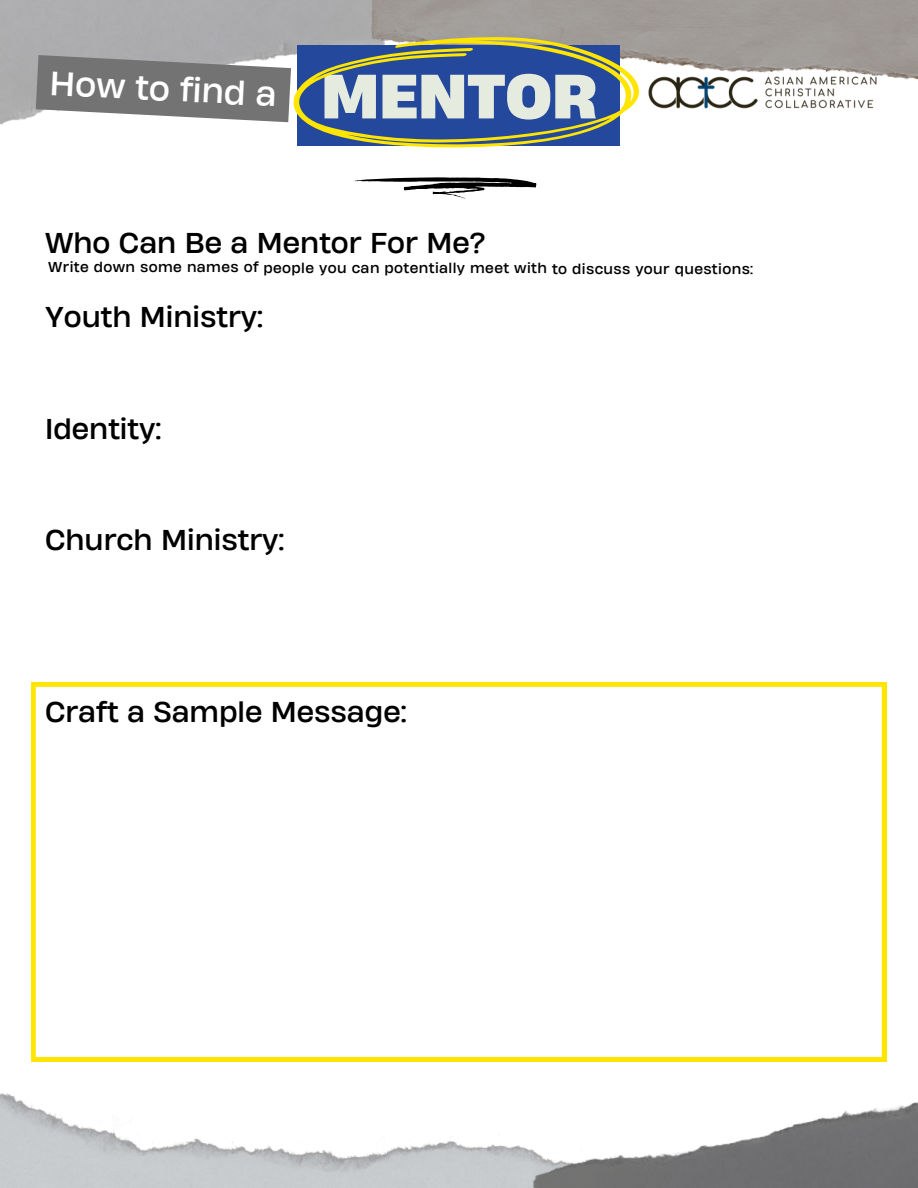
<style>
.page{position:relative;width:918px;height:1188px;background:#fff}
.page>*{position:absolute;margin:0;border:0;box-sizing:border-box;transform-origin:0 0}
.t1{font:700 58.65px "Heading Now 76";color:#e6ebe0}
.t2{font:31.8px "Heading Now 74";color:#fff}
.t3{font:27px "Heading Now 74";color:#000}
.t4{font:13.5px "Heading Now 74";letter-spacing:.025em;color:#000}
</style>
<div class="page">
<img style="left:0;top:1061px;width:600px;height:127px">
<img style="left:526px;top:1076px;width:392px;height:112px">
<div style="left:364px;top:0;width:554px;height:80px;background:#9f9b97"></div>
<svg style="left:355px;top:177px;width:181px;height:22px"></svg>
<svg style="left:31px;top:682px;width:855px;height:379px"></svg>
<svg style="left:36px;top:37px;width:605px;height:111px"></svg>
<img style="left:627px;top:54px;width:270px;height:77px">
<p class="t2" style="left:51px;top:61px;width:229px;rotate:3deg">How to find a</p>
<p class="t1" style="left:321px;top:57px;width:277px">MENTOR</p>
<p class="t3" style="left:45px;top:225px;width:442px">Who Can Be a Mentor For Me?</p>
<p class="t4" style="left:48px;top:259px;width:706px">Write down some names of people you can potentially meet with to discuss your questions:</p>
<p class="t3" style="left:45px;top:299px;width:220px">Youth Ministry:</p>
<p class="t3" style="left:45px;top:410px;width:118px">Identity:</p>
<p class="t3" style="left:45px;top:522px;width:241px">Church Ministry:</p>
<p class="t3" style="left:45px;top:694px;width:363px">Craft a Sample Message:</p>
</div>
